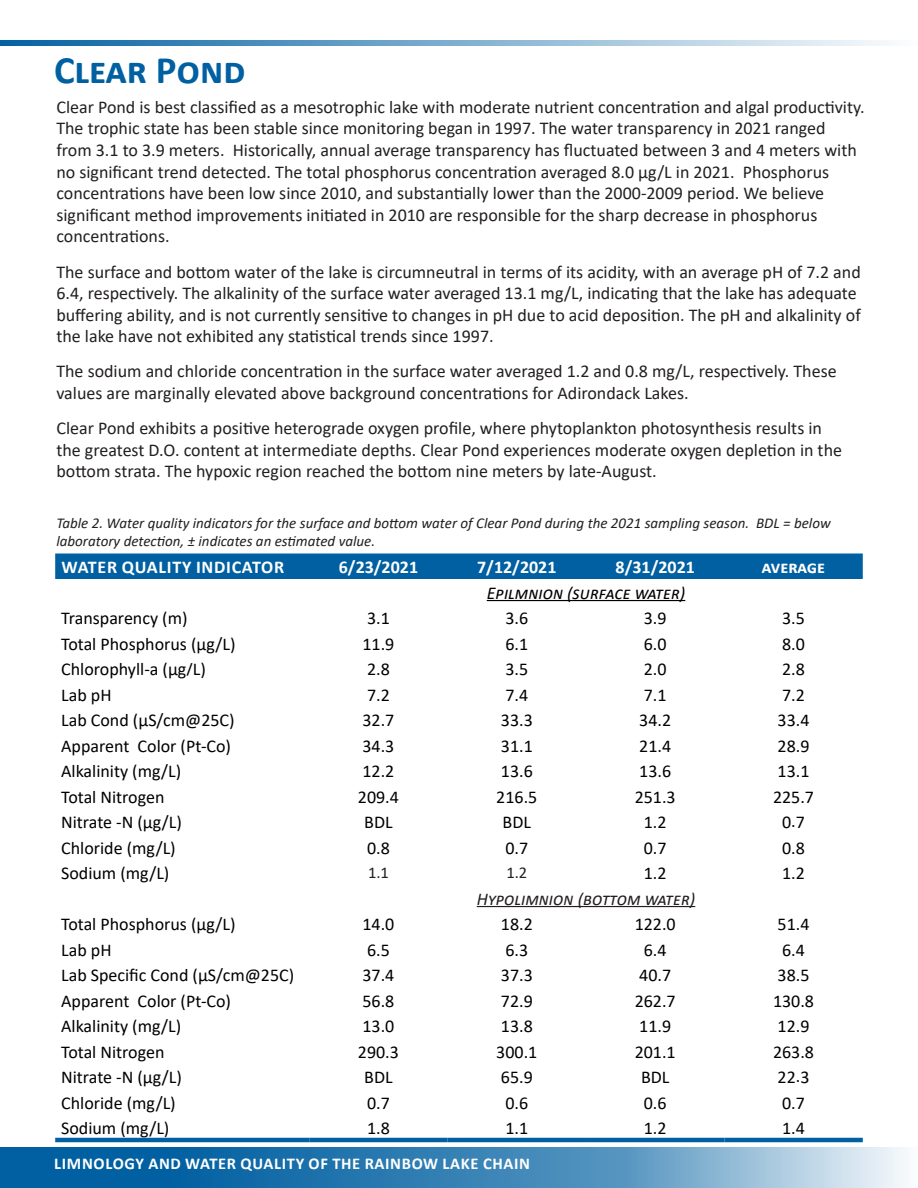
<style>
.page{position:relative;width:918px;height:1188px;background:#fff}
.page>*{position:absolute;margin:0;border:0;box-sizing:border-box;transform-origin:0 0}
.t1{font:700 39px "Calibri";color:#0160a1}
.t2{font:18px/21.6px "Calibri";color:#231f20}
.t3{font:18px "Calibri";color:#000}
.t4{font:700 18px "Calibri";color:#fff}
.t5{font:italic 18px "Calibri";color:#231f20}
.t6{font:italic 18px "Calibri";color:#000}
.t7{font:700 18px "Calibri";letter-spacing:.04em;color:#fff}
.t8{font:700 16.5px "Calibri";letter-spacing:.04em;color:#fff}
.t9{font:16.5px "Calibri";color:#231f20}
.t10{font:italic 15px/18px "Calibri";color:#231f20}
</style>
<div class="page">
<svg style="left:0;top:40px;width:886px;height:5px;background:#7bacce"></svg>
<svg style="left:0;top:1148px;width:904px;height:40px;background:#498dbb"></svg>
<hr style="left:917px;top:1148px;width:1px;height:40px;background:#0160a1">
<div style="left:55px;top:554px;width:808px;height:25px;background:#0160a1"></div>
<hr style="left:55px;top:1138px;width:254px;height:4px;background:#0160a1">
<hr style="left:309px;top:1138px;width:139px;height:4px;background:#0160a1">
<hr style="left:448px;top:1138px;width:138px;height:4px;background:#0160a1">
<hr style="left:586px;top:1138px;width:138px;height:4px;background:#0160a1">
<hr style="left:724px;top:1138px;width:139px;height:4px;background:#0160a1">
<hr style="left:487px;top:600px;width:198px;height:1px;background:#000">
<hr style="left:477px;top:906px;width:218px;height:1px;background:#231f20">
<p class="t1" style="left:54px;top:43px;width:193px">Clear Pond</p>
<p class="t2" style="left:56px;top:96px;width:810px">Clear Pond is best classified as a mesotrophic lake with moderate nutrient concentration and algal productivity.<br>The trophic state has been stable since monitoring began in 1997. The water transparency in 2021 ranged from 3.1 to 3.9 meters. Historically, annual average transparency has fluctuated between 3 and 4 meters with no significant trend detected. The total phosphorus concentration averaged 8.0 µg/L in 2021. Phosphorus concentrations have been low since 2010, and substantially lower than the 2000-2009 period. We believe significant method improvements initiated in 2010 are responsible for the sharp decrease in phosphorus concentrations.</p>
<p class="t2" style="left:56px;top:260px;width:806px">The surface and bottom water of the lake is circumneutral in terms of its acidity, with an average pH of 7.2 and 6.4, respectively. The alkalinity of the surface water averaged 13.1 mg/L, indicating that the lake has adequate buffering ability, and is not currently sensitive to changes in pH due to acid deposition. The pH and alkalinity of the lake have not exhibited any statistical trends since 1997.</p>
<p class="t2" style="left:56px;top:360px;width:782px">The sodium and chloride concentration in the surface water averaged 1.2 and 0.8 mg/L, respectively. These values are marginally elevated above background concentrations for Adirondack Lakes.</p>
<p class="t2" style="left:56px;top:417px;width:787px">Clear Pond exhibits a positive heterograde oxygen profile, where phytoplankton photosynthesis results in the greatest D.O. content at intermediate depths. Clear Pond experiences moderate oxygen depletion in the bottom strata. The hypoxic region reached the bottom nine meters by late-August.</p>
<p class="t10" style="left:56px;top:513px;width:776px">Table 2. Water quality indicators for the surface and bottom water of Clear Pond during the 2021 sampling season. BDL = below laboratory detection, ± indicates an estimated value.</p>
<p class="t7" style="left:62px;top:554px;width:224px">WATER QUALITY INDICATOR</p>
<p class="t4" style="left:339px;top:554px;width:81px">6/23/2021</p>
<p class="t4" style="left:477px;top:554px;width:81px">7/12/2021</p>
<p class="t4" style="left:616px;top:554px;width:81px">8/31/2021</p>
<p class="t4" style="left:762px;top:554px;width:65px">average</p>
<p class="t6" style="left:487px;top:580px;width:200px">Epilmnion (surface water)</p>
<p class="t3" style="left:61px;top:606px;width:128px">Transparency (m)</p>
<p class="t3" style="left:367px;top:606px;width:24px">3.1</p>
<p class="t3" style="left:505px;top:606px;width:24px">3.6</p>
<p class="t3" style="left:644px;top:606px;width:24px">3.9</p>
<p class="t3" style="left:782px;top:606px;width:24px">3.5</p>
<p class="t3" style="left:61px;top:631px;width:176px">Total Phosphorus (µg/L)</p>
<p class="t3" style="left:363px;top:631px;width:33px">11.9</p>
<p class="t3" style="left:505px;top:631px;width:24px">6.1</p>
<p class="t3" style="left:644px;top:631px;width:24px">6.0</p>
<p class="t3" style="left:782px;top:631px;width:24px">8.0</p>
<p class="t3" style="left:61px;top:657px;width:146px">Chlorophyll-a (µg/L)</p>
<p class="t3" style="left:367px;top:657px;width:24px">2.8</p>
<p class="t3" style="left:505px;top:657px;width:24px">3.5</p>
<p class="t3" style="left:644px;top:657px;width:24px">2.0</p>
<p class="t3" style="left:782px;top:657px;width:24px">2.8</p>
<p class="t3" style="left:61px;top:682px;width:52px">Lab pH</p>
<p class="t3" style="left:367px;top:682px;width:24px">7.2</p>
<p class="t3" style="left:505px;top:682px;width:24px">7.4</p>
<p class="t3" style="left:644px;top:682px;width:24px">7.1</p>
<p class="t3" style="left:782px;top:682px;width:24px">7.2</p>
<p class="t3" style="left:61px;top:708px;width:175px">Lab Cond (µS/cm@25C)</p>
<p class="t3" style="left:363px;top:708px;width:33px">32.7</p>
<p class="t3" style="left:501px;top:708px;width:33px">33.3</p>
<p class="t3" style="left:639px;top:708px;width:33px">34.2</p>
<p class="t3" style="left:778px;top:708px;width:33px">33.4</p>
<p class="t3" style="left:61px;top:733px;width:171px">Apparent Color (Pt-Co)</p>
<p class="t3" style="left:363px;top:733px;width:33px">34.3</p>
<p class="t3" style="left:501px;top:733px;width:33px">31.1</p>
<p class="t3" style="left:639px;top:733px;width:33px">21.4</p>
<p class="t3" style="left:778px;top:733px;width:33px">28.9</p>
<p class="t3" style="left:61px;top:759px;width:122px">Alkalinity (mg/L)</p>
<p class="t3" style="left:363px;top:759px;width:33px">12.2</p>
<p class="t3" style="left:501px;top:759px;width:33px">13.6</p>
<p class="t3" style="left:639px;top:759px;width:33px">13.6</p>
<p class="t3" style="left:778px;top:759px;width:33px">13.1</p>
<p class="t3" style="left:61px;top:784px;width:105px">Total Nitrogen</p>
<p class="t3" style="left:358px;top:784px;width:43px">209.4</p>
<p class="t3" style="left:496px;top:784px;width:43px">216.5</p>
<p class="t3" style="left:635px;top:784px;width:43px">251.3</p>
<p class="t3" style="left:773px;top:784px;width:43px">225.7</p>
<p class="t3" style="left:61px;top:810px;width:122px">Nitrate -N (µg/L)</p>
<p class="t3" style="left:364px;top:810px;width:30px">BDL</p>
<p class="t3" style="left:503px;top:810px;width:30px">BDL</p>
<p class="t3" style="left:644px;top:810px;width:24px">1.2</p>
<p class="t3" style="left:782px;top:810px;width:24px">0.7</p>
<p class="t3" style="left:61px;top:835px;width:116px">Chloride (mg/L)</p>
<p class="t3" style="left:367px;top:835px;width:24px">0.8</p>
<p class="t3" style="left:505px;top:835px;width:24px">0.7</p>
<p class="t3" style="left:644px;top:835px;width:24px">0.7</p>
<p class="t3" style="left:782px;top:835px;width:24px">0.8</p>
<p class="t3" style="left:61px;top:861px;width:110px">Sodium (mg/L)</p>
<p class="t9" style="left:368px;top:862px;width:22px">1.1</p>
<p class="t9" style="left:506px;top:862px;width:22px">1.2</p>
<p class="t3" style="left:644px;top:861px;width:24px">1.2</p>
<p class="t3" style="left:782px;top:861px;width:24px">1.2</p>
<p class="t5" style="left:477px;top:886px;width:220px">Hypolimnion (bottom water)</p>
<p class="t3" style="left:61px;top:912px;width:176px">Total Phosphorus (µg/L)</p>
<p class="t3" style="left:363px;top:912px;width:33px">14.0</p>
<p class="t3" style="left:501px;top:912px;width:33px">18.2</p>
<p class="t3" style="left:635px;top:912px;width:43px">122.0</p>
<p class="t3" style="left:778px;top:912px;width:33px">51.4</p>
<p class="t3" style="left:61px;top:937px;width:52px">Lab pH</p>
<p class="t3" style="left:367px;top:937px;width:24px">6.5</p>
<p class="t3" style="left:505px;top:937px;width:24px">6.3</p>
<p class="t3" style="left:644px;top:937px;width:24px">6.4</p>
<p class="t3" style="left:782px;top:937px;width:24px">6.4</p>
<p class="t3" style="left:61px;top:963px;width:235px">Lab Specific Cond (µS/cm@25C)</p>
<p class="t3" style="left:363px;top:963px;width:33px">37.4</p>
<p class="t3" style="left:501px;top:963px;width:33px">37.3</p>
<p class="t3" style="left:639px;top:963px;width:33px">40.7</p>
<p class="t3" style="left:778px;top:963px;width:33px">38.5</p>
<p class="t3" style="left:61px;top:988px;width:171px">Apparent Color (Pt-Co)</p>
<p class="t3" style="left:363px;top:988px;width:33px">56.8</p>
<p class="t3" style="left:501px;top:988px;width:33px">72.9</p>
<p class="t3" style="left:635px;top:988px;width:43px">262.7</p>
<p class="t3" style="left:773px;top:988px;width:43px">130.8</p>
<p class="t3" style="left:61px;top:1014px;width:122px">Alkalinity (mg/L)</p>
<p class="t3" style="left:363px;top:1014px;width:33px">13.0</p>
<p class="t3" style="left:501px;top:1014px;width:33px">13.8</p>
<p class="t3" style="left:639px;top:1014px;width:33px">11.9</p>
<p class="t3" style="left:778px;top:1014px;width:33px">12.9</p>
<p class="t3" style="left:61px;top:1039px;width:105px">Total Nitrogen</p>
<p class="t3" style="left:358px;top:1039px;width:43px">290.3</p>
<p class="t3" style="left:496px;top:1039px;width:43px">300.1</p>
<p class="t3" style="left:635px;top:1039px;width:43px">201.1</p>
<p class="t3" style="left:773px;top:1039px;width:43px">263.8</p>
<p class="t3" style="left:61px;top:1065px;width:122px">Nitrate -N (µg/L)</p>
<p class="t3" style="left:364px;top:1065px;width:30px">BDL</p>
<p class="t3" style="left:501px;top:1065px;width:33px">65.9</p>
<p class="t3" style="left:641px;top:1065px;width:30px">BDL</p>
<p class="t3" style="left:778px;top:1065px;width:33px">22.3</p>
<p class="t3" style="left:61px;top:1090px;width:116px">Chloride (mg/L)</p>
<p class="t3" style="left:367px;top:1090px;width:24px">0.7</p>
<p class="t3" style="left:505px;top:1090px;width:24px">0.6</p>
<p class="t3" style="left:644px;top:1090px;width:24px">0.6</p>
<p class="t3" style="left:782px;top:1090px;width:24px">0.7</p>
<p class="t3" style="left:61px;top:1116px;width:110px">Sodium (mg/L)</p>
<p class="t3" style="left:367px;top:1116px;width:24px">1.8</p>
<p class="t3" style="left:505px;top:1116px;width:24px">1.1</p>
<p class="t3" style="left:644px;top:1116px;width:24px">1.2</p>
<p class="t3" style="left:782px;top:1116px;width:24px">1.4</p>
<p class="t8" style="left:54px;top:1151px;width:477px">LIMNOLOGY AND WATER QUALITY OF THE RAINBOW LAKE CHAIN</p>
</div>
